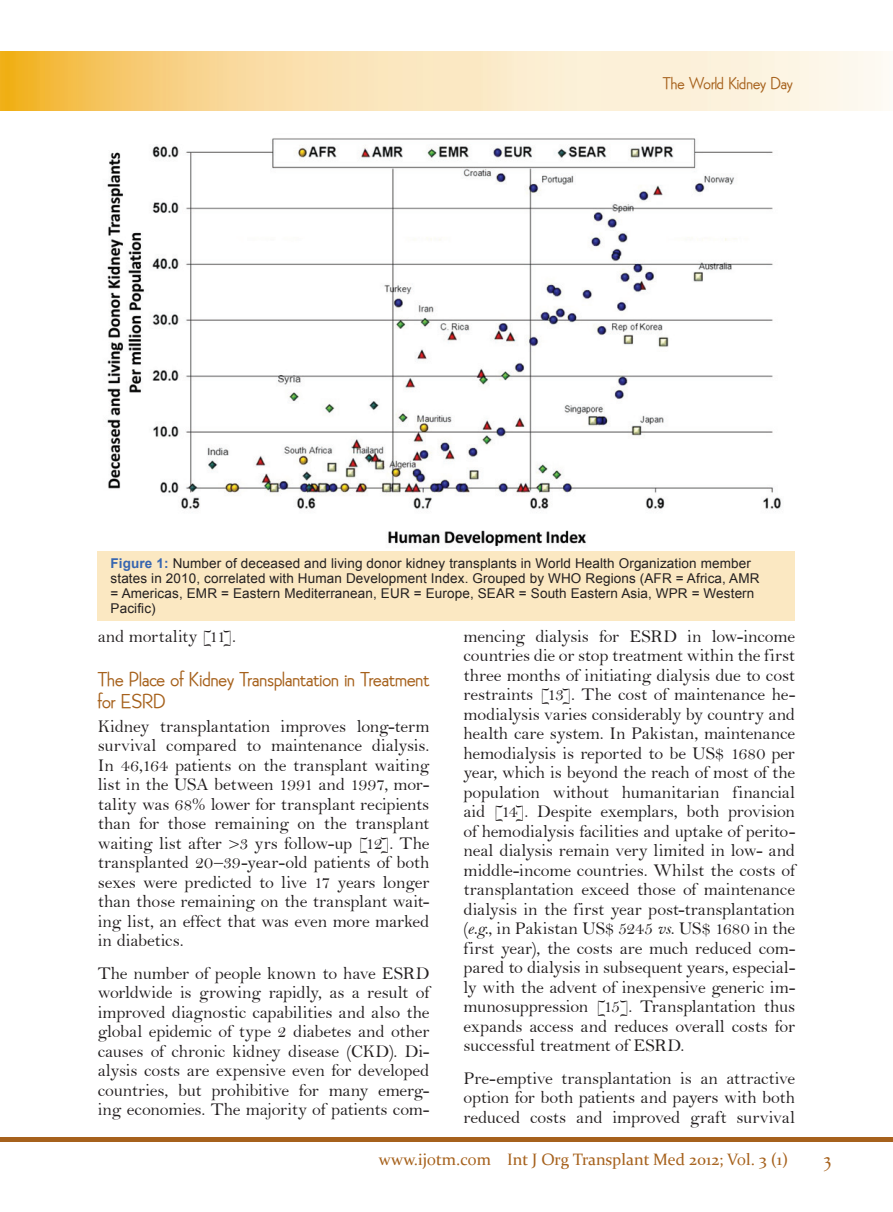
<style>
.page{position:relative;width:893px;height:1212px;background:#fff}
.page>*{position:absolute;margin:0;border:0;box-sizing:border-box;transform-origin:0 0}
.Sub_head{font:19.5px/22.5px "Bennie Goethe SH";color:#a6611c}
.Body{font:18px/19.5px "Bell";letter-spacing:-.01em;color:#231f20;text-align:justify}
.Footer_1st_Page{font:16.5px "Constantia";color:#a6611c}
.Running_Title{font:16.5px "Bennie Goethe SH";letter-spacing:-.015em;color:#a6611c}
.t1{font:13.5px/15px "Arial";letter-spacing:.01em;color:#231f20}
.s1{font-weight:700;color:#3665b0}
.s2{font-family:"Bell MT Italic"}
</style>
<div class="page">
<div style="left:0;top:1137px;width:893px;height:5px;background:#a6611c"></div>
<img style="left:0;top:52px;width:883px;height:59px">
<div style="left:98px;top:550px;width:697px;height:71px;background:#fbe8c2"></div>
<img style="left:107px;top:138px;width:674px;height:409px">
<p class="Running_Title" style="left:663px;top:73px;width:131px">The World Kidney Day</p>
<p class="t1" style="left:111px;top:556px;width:650px"><span class="s1">Figure 1:</span> Number of deceased and living donor kidney transplants in World Health Organization member states in 2010, correlated with Human Development Index. Grouped by WHO Regions (AFR = Africa, AMR = Americas, EMR = Eastern Mediterranean, EUR = Europe, SEAR = South Eastern Asia, WPR = Western Pacific)</p>
<p class="Body" style="left:98px;top:626px;width:140px">and mortality [11].</p>
<p class="Sub_head" style="left:98px;top:667px;width:333px">The Place of Kidney Transplantation in Treatment for ESRD</p>
<p class="Body" style="left:98px;top:716px;width:333px">Kidney transplantation improves long-term survival compared to maintenance dialysis.<br>In 46,164 patients on the transplant waiting list in the USA between 1991 and 1997, mor&shy;tality was 68% lower for transplant recipients than for those remaining on the transplant waiting list after &gt;3 yrs follow-up [12]. The transplanted 20–39-year-old patients of both sexes were predicted to live 17 years longer than those remaining on the transplant wait&shy;ing list, an effect that was even more marked in diabetics.</p>
<p class="Body" style="left:98px;top:963px;width:333px">The number of people known to have ESRD worldwide is growing rapidly, as a result of improved diagnostic capabilities and also the global epidemic of type 2 diabetes and other causes of chronic kidney disease (CKD). Di&shy;alysis costs are expensive even for developed countries, but prohibitive for many emerg&shy;ing economies. The majority of patients com-</p>
<p class="Body" style="left:463px;top:626px;width:333px">mencing dialysis for ESRD in low-income countries die or stop treatment within the first three months of initiating dialysis due to cost restraints [13]. The cost of maintenance he&shy;modialysis varies considerably by country and health care system. In Pakistan, maintenance hemodialysis is reported to be US$ 1680 per year, which is beyond the reach of most of the population without humanitarian financial aid [14]. Despite exemplars, both provision of hemodialysis facilities and uptake of perito&shy;neal dialysis remain very limited in low- and middle-income countries. Whilst the costs of transplantation exceed those of maintenance dialysis in the first year post-transplantation (<span class="s2">e.g.</span>, in Pakistan US$ 5245 <span class="s2">vs</span>. US$ 1680 in the first year), the costs are much reduced com&shy;pared to dialysis in subsequent years, especial&shy;ly with the advent of inexpensive generic im&shy;munosuppression [15]. Transplantation thus expands access and reduces overall costs for successful treatment of ESRD.</p>
<p class="Body" style="left:463px;top:1068px;width:333px">Pre-emptive transplantation is an attractive option for both patients and payers with both reduced costs and improved graft survival</p>
<p class="Footer_1st_Page" style="left:379px;top:1148px;width:411px">www.ijotm.com Int J Org Transplant Med 2012; Vol. 3 (1)</p>
</div>
